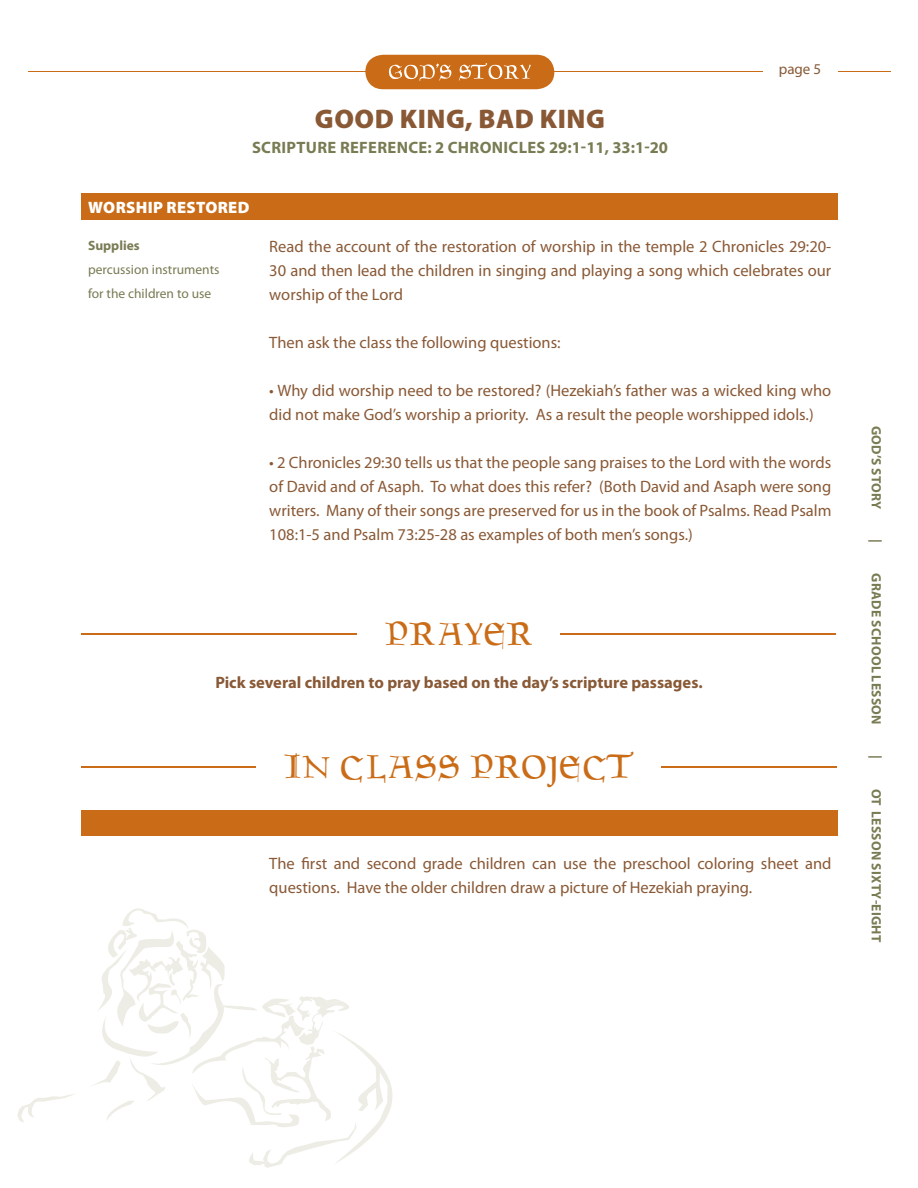
<style>
.page{position:relative;width:918px;height:1188px;background:#fff}
.page>*{position:absolute;margin:0;border:0;box-sizing:border-box;transform-origin:0 0}
.t1{font:45px "Goudament";color:#ca6c17}
.t2{font:900 27px "Myriad Pro";letter-spacing:.02em;color:#895936}
.t3{font:16.5px/24px "Myriad Pro";color:#895936;text-align:justify}
.t4{font:700 16.5px "Myriad Pro";color:#895936}
.t5{font:700 16.5px "Myriad Pro";letter-spacing:.02em;color:#797b53}
.t6{font:900 16.5px "Myriad Pro";letter-spacing:.02em;color:#fff}
.t7{font:15px "Myriad Pro";color:#895936}
.t8{font:700 13.5px "Myriad Pro";letter-spacing:.02em;color:#797b53}
.t9{font:13.5px/24px "Myriad Pro";color:#797b53}
.t10{font:700 13.5px "Myriad Pro";color:#797b53}
</style>
<div class="page">
<svg style="left:92px;top:908px;width:301px;height:260px"></svg>
<svg style="left:17px;top:1094px;width:57px;height:29px"></svg>
<hr style="left:29px;top:72px;width:862px;height:1px;background:#ca6c17">
<svg style="left:365px;top:55px;width:189px;height:34px;background:#d07e34"></svg>
<div style="left:763px;top:63px;width:74px;height:23px;background:#fff"></div>
<div style="left:82px;top:194px;width:755px;height:25px;background:#ca6c17"></div>
<svg style="left:837px;top:195px;width:1px;height:23px"></svg>
<hr style="left:81px;top:194px;width:162px;height:1px;background:#ca6c17">
<hr style="left:81px;top:195px;width:2px;height:23px;background:#ca6c17">
<hr style="left:263px;top:194px;width:575px;height:1px;background:#ca6c17">
<hr style="left:81px;top:218px;width:162px;height:1px;background:#ca6c17">
<hr style="left:263px;top:218px;width:575px;height:1px;background:#ca6c17">
<hr style="left:81px;top:766px;width:756px;height:2px;background:#ca6c17">
<div style="left:257px;top:746px;width:404px;height:47px;background:#fff"></div>
<div style="left:82px;top:811px;width:755px;height:24px;background:#ca6c17"></div>
<svg style="left:837px;top:811px;width:1px;height:23px"></svg>
<hr style="left:81px;top:810px;width:162px;height:1px;background:#ca6c17">
<hr style="left:81px;top:811px;width:2px;height:23px;background:#ca6c17">
<svg style="left:243px;top:810px;width:20px;height:1px"></svg>
<hr style="left:263px;top:810px;width:575px;height:1px;background:#ca6c17">
<hr style="left:81px;top:834px;width:162px;height:2px;background:#ca6c17">
<hr style="left:243px;top:834px;width:20px;height:2px;background:#ca6c17">
<hr style="left:263px;top:834px;width:575px;height:2px;background:#ca6c17">
<hr style="left:82px;top:633px;width:754px;height:2px;background:#ca6c17">
<div style="left:358px;top:612px;width:202px;height:48px;background:#fff"></div>
<h2 class="t2" style="left:315px;top:104px;width:292px">GOOD KING, BAD KING</h2>
<p class="t5" style="left:252px;top:138px;width:418px">SCRIPTURE REFERENCE: 2 CHRONICLES 29:1-11, 33:1-20</p>
<p class="t7" style="left:779px;top:61px;width:44px">page 5</p>
<p class="t6" style="left:88px;top:198px;width:163px">WORSHIP RESTORED</p>
<p class="t10" style="left:88px;top:238px;width:53px">Supplies</p>
<p class="t9" style="left:88px;top:257px;width:133px">percussion instruments for the children to use</p>
<p class="t3" style="left:269px;top:235px;width:564px">Read the account of the restoration of worship in the temple 2 Chronicles 29:20- 30 and then lead the children in singing and playing a song which celebrates our worship of the Lord</p>
<p class="t3" style="left:269px;top:331px;width:293px">Then ask the class the following questions:</p>
<p class="t3" style="left:269px;top:379px;width:564px">• Why did worship need to be restored? (Hezekiah’s father was a wicked king who did not make God’s worship a priority. As a result the people worshipped idols.)</p>
<p class="t3" style="left:269px;top:451px;width:564px">• 2 Chronicles 29:30 tells us that the people sang praises to the Lord with the words of David and of Asaph. To what does this refer? (Both David and Asaph were song writers. Many of their songs are preserved for us in the book of Psalms. Read Psalm 108:1-5 and Psalm 73:25-28 as examples of both men’s songs.)</p>
<h1 class="t1" style="left:385px;top:618px;width:150px">PRAYER</h1>
<p class="t4" style="left:215px;top:673px;width:489px">Pick several children to pray based on the day’s scripture passages.</p>
<h1 class="t1" style="left:284px;top:752px;width:352px">IN CLASS PROJECT</h1>
<p class="t3" style="left:269px;top:851px;width:564px">The first and second grade children can use the preschool coloring sheet and questions. Have the older children draw a picture of Hezekiah praying.</p>
<p class="t8" style="left:884px;top:426px;width:85px;rotate:90deg">GOD’S STORY</p>
<p class="t8" style="left:884px;top:539px;width:5px;rotate:90deg">|</p>
<p class="t8" style="left:884px;top:573px;width:153px;rotate:90deg">GRADE SCHOOL LESSON</p>
<p class="t8" style="left:884px;top:755px;width:5px;rotate:90deg">|</p>
<p class="t8" style="left:884px;top:789px;width:155px;rotate:90deg">OT LESSON SIXTY-EIGHT</p>
</div>
